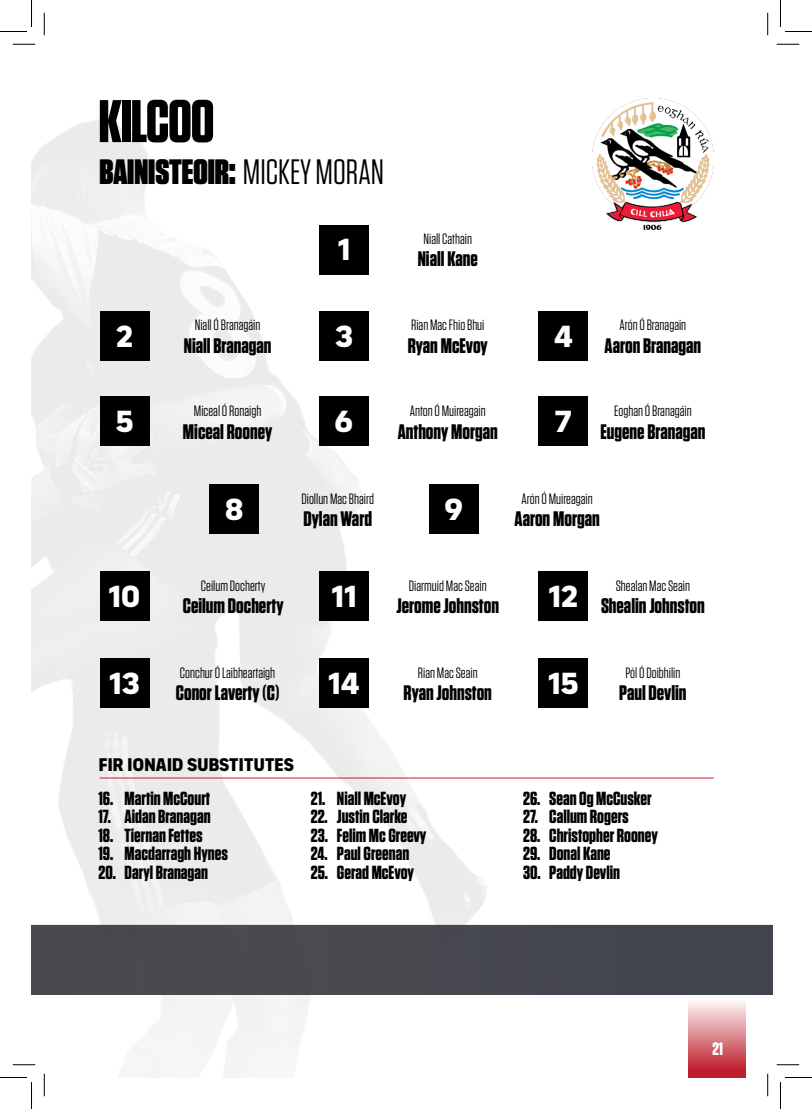
<style>
.page{position:relative;width:812px;height:1109px;background:#fff}
.page>*{position:absolute;margin:0;border:0;box-sizing:border-box;transform-origin:0 0}
.t1{font:700 60px "Tungsten";letter-spacing:-.02em;color:#000}
.Body_Text{font:900 35.25px "Tungsten";color:#000}
.t2{font:900 30.75px "FS Industrie";color:#fff}
.GAA_BODY_TEXT{font:700 21px "Tungsten";color:#000}
.GAA_BODY_TEXT-2{font:700 18.9px "Tungsten";color:#000}
.Body_Text-2{font:900 18.45px "FS Industrie";letter-spacing:-.02em;color:#000}
.t3{font:700 18px "Tungsten";color:#fff}
.GAA_BODY_TEXT-3{font:15px "Tungsten";color:#000}
.s1{font-weight:400}
</style>
<div class="page">
<img style="left:32px;top:120px;width:741px;height:957px">
<svg style="left:32px;top:925px;width:740px;height:70px;background:#46474f"></svg>
<div style="left:688px;top:995px;width:57px;height:82px;background:linear-gradient(to bottom,#fff,#ba101f)"></div>
<img style="left:592px;top:98px;width:121px;height:132px">
<div style="left:538px;top:659px;width:49px;height:49px;background:#000"></div>
<div style="left:538px;top:397px;width:49px;height:49px;background:#000"></div>
<div style="left:538px;top:311px;width:49px;height:49px;background:#000"></div>
<div style="left:538px;top:571px;width:49px;height:49px;background:#000"></div>
<div style="left:429px;top:484px;width:49px;height:49px;background:#000"></div>
<div style="left:319px;top:659px;width:49px;height:49px;background:#000"></div>
<div style="left:319px;top:397px;width:49px;height:49px;background:#000"></div>
<div style="left:319px;top:311px;width:49px;height:49px;background:#000"></div>
<div style="left:319px;top:225px;width:49px;height:49px;background:#000"></div>
<div style="left:319px;top:571px;width:49px;height:49px;background:#000"></div>
<div style="left:209px;top:484px;width:50px;height:49px;background:#000"></div>
<div style="left:100px;top:659px;width:49px;height:49px;background:#000"></div>
<div style="left:100px;top:397px;width:49px;height:49px;background:#000"></div>
<div style="left:100px;top:311px;width:49px;height:49px;background:#000"></div>
<div style="left:100px;top:571px;width:49px;height:49px;background:#000"></div>
<hr style="left:99px;top:778px;width:614px;height:1px;background:#be1f2d">
<hr style="left:13px;top:1064px;width:22px;height:2px;background:#fff">
<hr style="left:43px;top:1074px;width:2px;height:22px;background:#fff">
<hr style="left:766px;top:1074px;width:2px;height:22px;background:#fff">
<svg style="left:13px;top:44px;width:22px;height:1px"></svg>
<svg style="left:776px;top:44px;width:23px;height:1px"></svg>
<svg style="left:13px;top:1064px;width:22px;height:1px"></svg>
<svg style="left:776px;top:1064px;width:23px;height:1px"></svg>
<svg style="left:44px;top:13px;width:1px;height:22px"></svg>
<svg style="left:44px;top:1074px;width:1px;height:22px"></svg>
<svg style="left:767px;top:13px;width:1px;height:22px"></svg>
<svg style="left:767px;top:1074px;width:1px;height:22px"></svg>
<svg style="left:0;top:0;width:32px;height:32px"></svg>
<svg style="left:0;top:1077px;width:32px;height:32px"></svg>
<svg style="left:780px;top:0;width:31px;height:32px"></svg>
<svg style="left:780px;top:1077px;width:31px;height:32px"></svg>
<p class="t1" style="left:98px;top:89px;width:118px">KILCOO</p>
<p class="Body_Text" style="left:99px;top:152px;width:286px">BAINISTEOIR: <span class="s1">MICKEY MORAN</span></p>
<p class="t2" style="left:338px;top:230px;width:14px">1</p>
<p class="GAA_BODY_TEXT-3" style="left:423px;top:231px;width:50px">Niall Cathain</p>
<p class="GAA_BODY_TEXT" style="left:417px;top:248px;width:62px">Niall Kane</p>
<p class="t2" style="left:116px;top:316px;width:19px">2</p>
<p class="GAA_BODY_TEXT-3" style="left:195px;top:318px;width:67px">Niall Ó Branagáin</p>
<p class="GAA_BODY_TEXT" style="left:184px;top:334px;width:89px">Niall Branagan</p>
<p class="GAA_BODY_TEXT-3" style="left:411px;top:318px;width:75px">Rian Mac Fhio Bhui</p>
<p class="GAA_BODY_TEXT" style="left:407px;top:334px;width:81px">Ryan McEvoy</p>
<p class="t2" style="left:334px;top:316px;width:20px">3</p>
<p class="t2" style="left:553px;top:316px;width:21px">4</p>
<p class="GAA_BODY_TEXT-3" style="left:194px;top:403px;width:69px">Miceal Ó Ronaigh</p>
<p class="GAA_BODY_TEXT" style="left:183px;top:420px;width:91px">Miceal Rooney</p>
<p class="GAA_BODY_TEXT-3" style="left:409px;top:403px;width:77px">Anton Ó Muireagain</p>
<p class="GAA_BODY_TEXT" style="left:397px;top:420px;width:102px">Anthony Morgan</p>
<p class="t2" style="left:115px;top:402px;width:20px">5</p>
<p class="t2" style="left:334px;top:402px;width:21px">6</p>
<p class="t2" style="left:554px;top:402px;width:19px">7</p>
<p class="GAA_BODY_TEXT-3" style="left:619px;top:318px;width:68px">Arón Ó Branagain</p>
<p class="GAA_BODY_TEXT" style="left:604px;top:334px;width:98px">Aaron Branagan</p>
<p class="GAA_BODY_TEXT-3" style="left:614px;top:403px;width:79px">Eoghan Ó Branagáin</p>
<p class="GAA_BODY_TEXT" style="left:600px;top:420px;width:106px">Eugene Branagan</p>
<p class="GAA_BODY_TEXT-3" style="left:301px;top:491px;width:74px">Diollun Mac Bhaird</p>
<p class="GAA_BODY_TEXT" style="left:303px;top:507px;width:70px">Dylan Ward</p>
<p class="t2" style="left:225px;top:489px;width:20px">8</p>
<p class="t2" style="left:444px;top:489px;width:21px">9</p>
<p class="GAA_BODY_TEXT-3" style="left:521px;top:491px;width:73px">Arón Ó Muireagain</p>
<p class="GAA_BODY_TEXT" style="left:514px;top:507px;width:87px">Aaron Morgan</p>
<p class="t2" style="left:108px;top:576px;width:33px">10</p>
<p class="GAA_BODY_TEXT-3" style="left:201px;top:578px;width:66px">Ceilum Docherty</p>
<p class="GAA_BODY_TEXT" style="left:183px;top:595px;width:102px">Ceilum Docherty</p>
<p class="t2" style="left:331px;top:576px;width:26px">11</p>
<p class="GAA_BODY_TEXT-3" style="left:409px;top:578px;width:79px">Diarmuid Mac Seain</p>
<p class="GAA_BODY_TEXT" style="left:396px;top:595px;width:104px">Jerome Johnston</p>
<p class="t2" style="left:548px;top:576px;width:31px">12</p>
<p class="GAA_BODY_TEXT-3" style="left:615px;top:578px;width:76px">Shealan Mac Seain</p>
<p class="GAA_BODY_TEXT" style="left:601px;top:595px;width:105px">Shealin Johnston</p>
<p class="GAA_BODY_TEXT-3" style="left:180px;top:665px;width:97px">Conchur Ó Laibheartaigh</p>
<p class="GAA_BODY_TEXT" style="left:176px;top:682px;width:105px">Conor Laverty (C)</p>
<p class="t2" style="left:109px;top:664px;width:32px">13</p>
<p class="t2" style="left:328px;top:664px;width:33px">14</p>
<p class="GAA_BODY_TEXT-3" style="left:418px;top:665px;width:61px">Rian Mac Seain</p>
<p class="GAA_BODY_TEXT" style="left:403px;top:682px;width:90px">Ryan Johnston</p>
<p class="t2" style="left:548px;top:664px;width:32px">15</p>
<p class="GAA_BODY_TEXT-3" style="left:625px;top:665px;width:57px">Pól Ó Doibhilin</p>
<p class="GAA_BODY_TEXT" style="left:619px;top:682px;width:69px">Paul Devlin</p>
<p class="Body_Text-2" style="left:98px;top:752px;width:197px">FIR IONAID SUBSTITUTES</p>
<p class="GAA_BODY_TEXT-2" style="left:98px;top:788px;width:113px">16. Martin McCourt</p>
<p class="GAA_BODY_TEXT-2" style="left:98px;top:807px;width:114px">17. Aidan Branagan</p>
<p class="GAA_BODY_TEXT-2" style="left:98px;top:825px;width:106px">18. Tiernan Fettes</p>
<p class="GAA_BODY_TEXT-2" style="left:98px;top:844px;width:131px">19. Macdarragh Hynes</p>
<p class="GAA_BODY_TEXT-2" style="left:98px;top:862px;width:111px">20. Daryl Branagan</p>
<p class="GAA_BODY_TEXT-2" style="left:311px;top:788px;width:97px">21. Niall McEvoy</p>
<p class="GAA_BODY_TEXT-2" style="left:311px;top:807px;width:98px">22. Justin Clarke</p>
<p class="GAA_BODY_TEXT-2" style="left:311px;top:825px;width:117px">23. Felim Mc Greevy</p>
<p class="GAA_BODY_TEXT-2" style="left:311px;top:844px;width:100px">24. Paul Greenan</p>
<p class="GAA_BODY_TEXT-2" style="left:311px;top:862px;width:105px">25. Gerad McEvoy</p>
<p class="GAA_BODY_TEXT-2" style="left:523px;top:788px;width:130px">26. Sean Og McCusker</p>
<p class="GAA_BODY_TEXT-2" style="left:523px;top:807px;width:107px">27. Callum Rogers</p>
<p class="GAA_BODY_TEXT-2" style="left:523px;top:825px;width:136px">28. Christopher Rooney</p>
<p class="GAA_BODY_TEXT-2" style="left:523px;top:844px;width:89px">29. Donal Kane</p>
<p class="GAA_BODY_TEXT-2" style="left:523px;top:862px;width:98px">30. Paddy Devlin</p>
<p class="t3" style="left:712px;top:1039px;width:12px">21</p>
</div>
